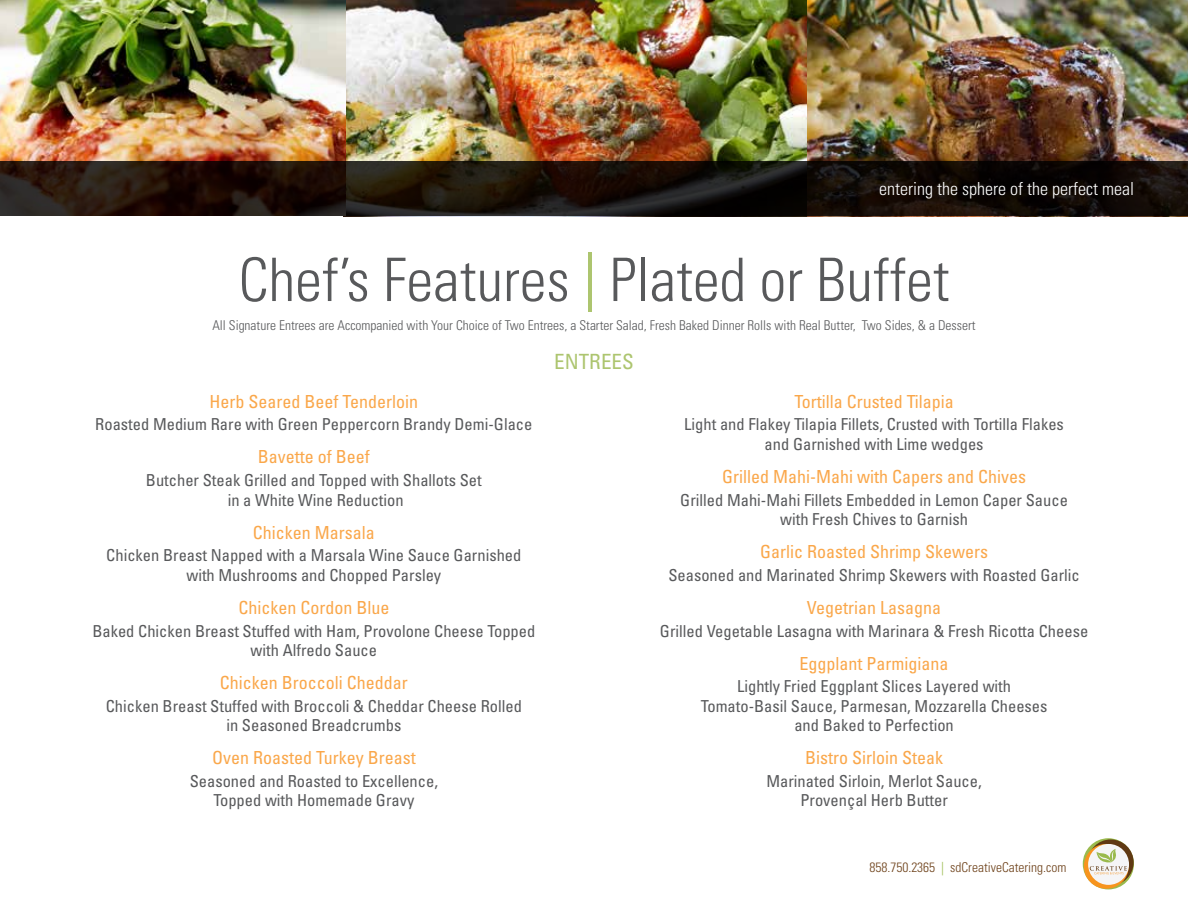
<style>
.page{position:relative;width:1188px;height:918px;background:#fff}
.page>*{position:absolute;margin:0;border:0;box-sizing:border-box;transform-origin:0 0}
.t1{font:300 condensed 60px "Univers";color:#58595b}
.t2{font:condensed 21px "Univers";color:#adc56f}
.t3{font:condensed 18px "Univers";color:#faa74a}
.t4{font:300 condensed 18px "Univers";color:#fff}
.t5{font:condensed 16.5px/19.5px "Univers";color:#58595b;text-align:center}
.t6{font:300 condensed 13.5px "Univers";color:#58595b}
.t7{font:300 condensed 13.5px "Univers";color:#6e421b}
.s1{color:#adc56f}
.s2{color:#9aba4d}
</style>
<div class="page">
<svg style="left:1083px;top:838px;width:51px;height:51px"></svg>
<svg style="left:1088px;top:839px;width:46px;height:46px"></svg>
<svg style="left:1084px;top:844px;width:45px;height:45px"></svg>
<div style="left:1088px;top:844px;width:41px;height:41px;background:#f5f5f6;border-radius:50%"></div>
<svg style="left:1090px;top:849px;width:37px;height:25px"></svg>
<img style="left:343px;top:0;width:465px;height:217px">
<img style="left:808px;top:0;width:380px;height:217px">
<img style="left:0;top:0;width:346px;height:161px">
<svg style="left:0;top:161px;width:1188px;height:55px;background:#1a110b"></svg>
<p class="t4" style="left:879px;top:177px;width:256px">entering the sphere of the perfect meal</p>
<h1 class="t1" style="left:239px;top:244px;width:712px">Chef’s Features <span class="s1">|</span> Plated or Buffet</h1>
<p class="t6" style="left:212px;top:317px;width:765px">All Signature Entrees are Accompanied with Your Choice of Two Entrees, a Starter Salad, Fresh Baked Dinner Rolls with Real Butter, Two Sides, &amp; a Dessert</p>
<p class="t3" style="left:210px;top:390px;width:210px">Herb Seared Beef Tenderloin</p>
<p class="t5" style="left:95px;top:414px;width:439px">Roasted Medium Rare with Green Peppercorn Brandy Demi-Glace</p>
<p class="t3" style="left:258px;top:445px;width:113px">Bavette of Beef</p>
<p class="t5" style="left:146px;top:470px;width:337px">Butcher Steak Grilled and Topped with Shallots Set in a White Wine Reduction</p>
<p class="t3" style="left:253px;top:521px;width:123px">Chicken Marsala</p>
<p class="t5" style="left:106px;top:545px;width:417px">Chicken Breast Napped with a Marsala Wine Sauce Garnished with Mushrooms and Chopped Parsley</p>
<p class="t3" style="left:238px;top:596px;width:152px">Chicken Cordon Blue</p>
<p class="t5" style="left:92px;top:621px;width:445px">Baked Chicken Breast Stuffed with Ham, Provolone Cheese Topped with Alfredo Sauce</p>
<p class="t3" style="left:220px;top:671px;width:189px">Chicken Broccoli Cheddar</p>
<p class="t5" style="left:106px;top:696px;width:418px">Chicken Breast Stuffed with Broccoli &amp; Cheddar Cheese Rolled in Seasoned Breadcrumbs</p>
<p class="t3" style="left:212px;top:746px;width:205px">Oven Roasted Turkey Breast</p>
<p class="t5" style="left:190px;top:771px;width:250px">Seasoned and Roasted to Excellence,<br>Topped with Homemade Gravy</p>
<p class="t2" style="left:554px;top:348px;width:81px">ENTREES</p>
<p class="t3" style="left:794px;top:390px;width:161px">Tortilla Crusted Tilapia</p>
<p class="t5" style="left:684px;top:414px;width:381px">Light and Flakey Tilapia Fillets, Crusted with Tortilla Flakes and Garnished with Lime wedges</p>
<p class="t3" style="left:722px;top:465px;width:305px">Grilled Mahi-Mahi with Capers and Chives</p>
<p class="t5" style="left:680px;top:490px;width:389px">Grilled Mahi-Mahi Fillets Embedded in Lemon Caper Sauce with Fresh Chives to Garnish</p>
<p class="t3" style="left:760px;top:540px;width:229px">Garlic Roasted Shrimp Skewers</p>
<p class="t5" style="left:668px;top:565px;width:413px">Seasoned and Marinated Shrimp Skewers with Roasted Garlic</p>
<p class="t3" style="left:807px;top:596px;width:136px">Vegetrian Lasagna</p>
<p class="t5" style="left:660px;top:621px;width:430px">Grilled Vegetable Lasagna with Marinara &amp; Fresh Ricotta Cheese</p>
<p class="t3" style="left:800px;top:652px;width:150px">Eggplant Parmigiana</p>
<p class="t5" style="left:701px;top:676px;width:348px">Lightly Fried Eggplant Slices Layered with<br>Tomato-Basil Sauce, Parmesan, Mozzarella Cheeses and Baked to Perfection</p>
<p class="t3" style="left:805px;top:746px;width:139px">Bistro Sirloin Steak</p>
<p class="t5" style="left:766px;top:771px;width:217px">Marinated Sirloin, Merlot Sauce,<br>Provençal Herb Butter</p>
<p class="t7" style="left:869px;top:859px;width:199px">858.750.2365 <span class="s2">|</span> sdCreativeCatering.com</p>
</div>
